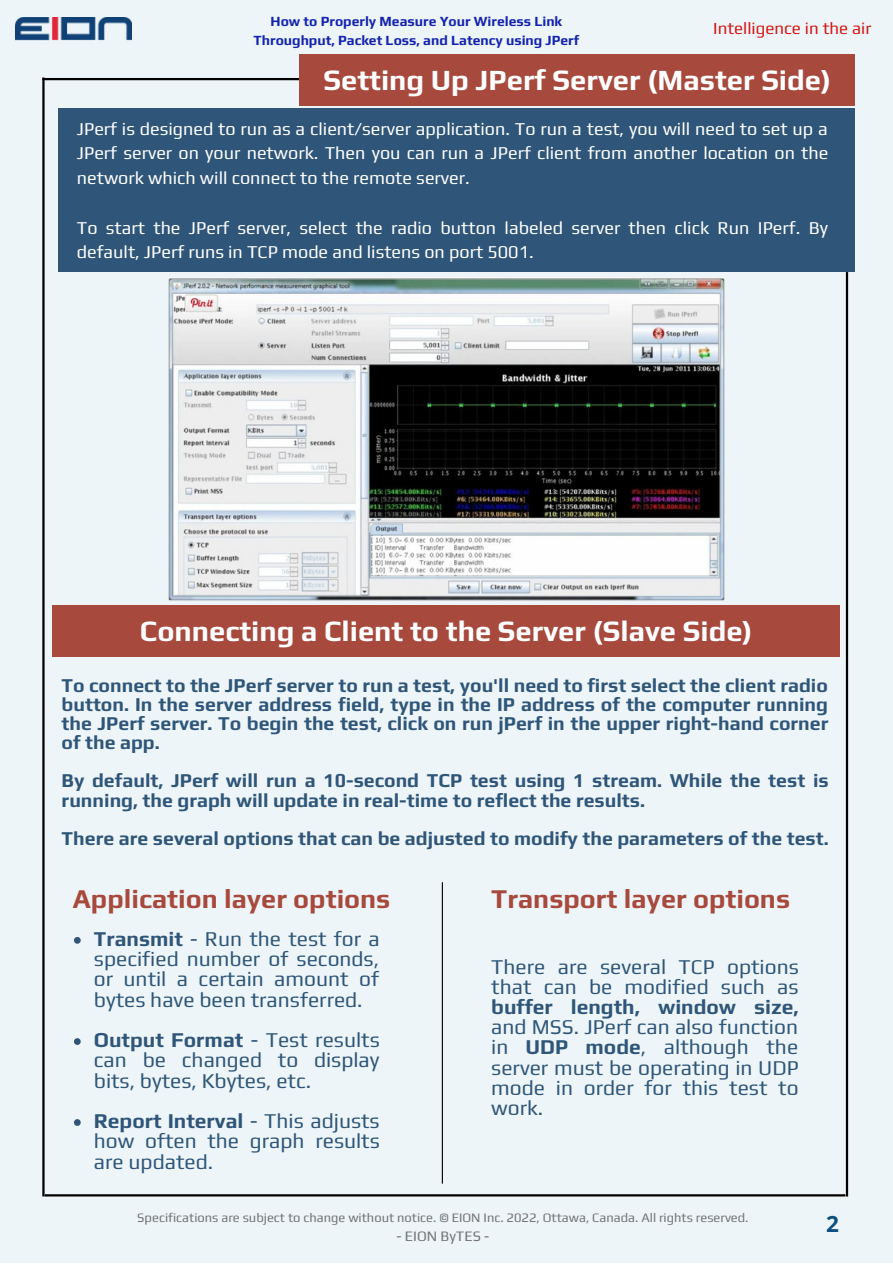
<style>
.page{position:relative;width:893px;height:1264px;background:#fff}
.page>*{position:absolute;margin:0;border:0;box-sizing:border-box;transform-origin:0 0}
.t1{font:700 29.1px "Play";color:#fff}
.t2{font:700 27px "Play";color:#a8493d}
.t3{font:700 22.5px "Open Sans";color:#0c5080}
.t4{font:21px/20.2px "Play";color:#2f5679;text-align:justify}
.t5{font:700 21px "Play";color:#2f5679}
.t6{font:700 19.5px/19px "Play";color:#2f5679;text-align:justify}
.t7{font:18px/24.8px "Play";color:#fff;text-align:justify}
.t8{font:16.95px "Play";color:#d41616}
.t9{font:14.4px "Play";color:#737373}
.t10{font:700 13.95px/19px "Play";color:#1323af;text-align:center}
.t11{font:12.9px "Play";color:#737373}
.s1{font-weight:700}
</style>
<div class="page">
<div style="left:0;top:0;width:892px;height:1262px;background:#edf5f8"></div>
<hr style="left:845px;top:272px;width:3px;height:924px;background:#000">
<hr style="left:42px;top:77px;width:3px;height:1119px;background:#000">
<div style="left:58px;top:108px;width:796px;height:163px;background:#2f5679"></div>
<hr style="left:42px;top:78px;width:331px;height:2px;background:#000">
<hr style="left:45px;top:1194px;width:800px;height:2px;background:#000">
<div style="left:300px;top:54px;width:555px;height:52px;background:#a8493d"></div>
<img style="left:168px;top:277px;width:556px;height:323px">
<div style="left:53px;top:605px;width:786px;height:52px;background:#a8493d"></div>
<svg style="left:74px;top:937px;width:7px;height:6px"></svg>
<svg style="left:74px;top:1038px;width:7px;height:6px"></svg>
<svg style="left:74px;top:1119px;width:7px;height:6px"></svg>
<img style="left:15px;top:17px;width:116px;height:24px">
<hr style="left:442px;top:882px;width:1px;height:301px;background:#000">
<p class="t10" style="left:253px;top:11px;width:327px">How to Properly Measure Your Wireless Link<br>Throughput, Packet Loss, and Latency using JPerf</p>
<p class="t8" style="left:713px;top:18px;width:160px">Intelligence in the air</p>
<h1 class="t1" style="left:323px;top:63px;width:509px">Setting Up JPerf Server (Master Side)</h1>
<p class="t7" style="left:77px;top:116px;width:753px">JPerf is designed to run as a client/server application. To run a test, you will need to set up a JPerf server on your network. Then you can run a JPerf client from another location on the network which will connect to the remote server.</p>
<p class="t7" style="left:77px;top:215px;width:752px">To start the JPerf server, select the radio button labeled server then click Run IPerf. By default, JPerf runs in TCP mode and listens on port 5001.</p>
<h1 class="t1" style="left:140px;top:614px;width:614px">Connecting a Client to the Server (Slave Side)</h1>
<p class="t6" style="left:62px;top:675px;width:768px">To connect to the JPerf server to run a test, you'll need to first select the client radio button. In the server address field, type in the IP address of the computer running the JPerf server. To begin the test, click on run jPerf in the upper right-hand corner of the app.</p>
<p class="t6" style="left:62px;top:771px;width:768px">By default, JPerf will run a 10-second TCP test using 1 stream. While the test is running, the graph will update in real-time to reflect the results.</p>
<p class="t6" style="left:62px;top:828px;width:768px">There are several options that can be adjusted to modify the parameters of the test.</p>
<h2 class="t2" style="left:73px;top:882px;width:319px">Application layer options</h2>
<p class="t4" style="left:94px;top:928px;width:287px"><span class="s1">Transmit</span> - Run the test for a specified number of seconds, or until a certain amount of bytes have been transferred.</p>
<p class="t4" style="left:94px;top:1029px;width:287px"><span class="s1">Output Format</span> - Test results can be changed to display bits, bytes, Kbytes, etc.</p>
<p class="t4" style="left:94px;top:1110px;width:287px"><span class="s1">Report Interval</span> - This adjusts how often the graph results are updated.</p>
<h2 class="t2" style="left:491px;top:882px;width:300px">Transport layer options</h2>
<p class="t4" style="left:491px;top:955px;width:309px">There are several TCP options that can be modified such as</p>
<p class="t5" style="left:491px;top:994px;width:309px">buffer length, window size,</p>
<p class="t4" style="left:491px;top:1016px;width:309px">and MSS. JPerf can also function in <span class="s1">UDP mode</span>, although the server must be operating in UDP mode in order for this test to work.</p>
<p class="t11" style="left:137px;top:1209px;width:612px">Specifications are subject to change without notice. © EION Inc. 2022, Ottawa, Canada. All rights reserved.</p>
<p class="t9" style="left:396px;top:1227px;width:94px">- EION ByTES -</p>
<p class="t3" style="left:826px;top:1208px;width:14px">2</p>
</div>
